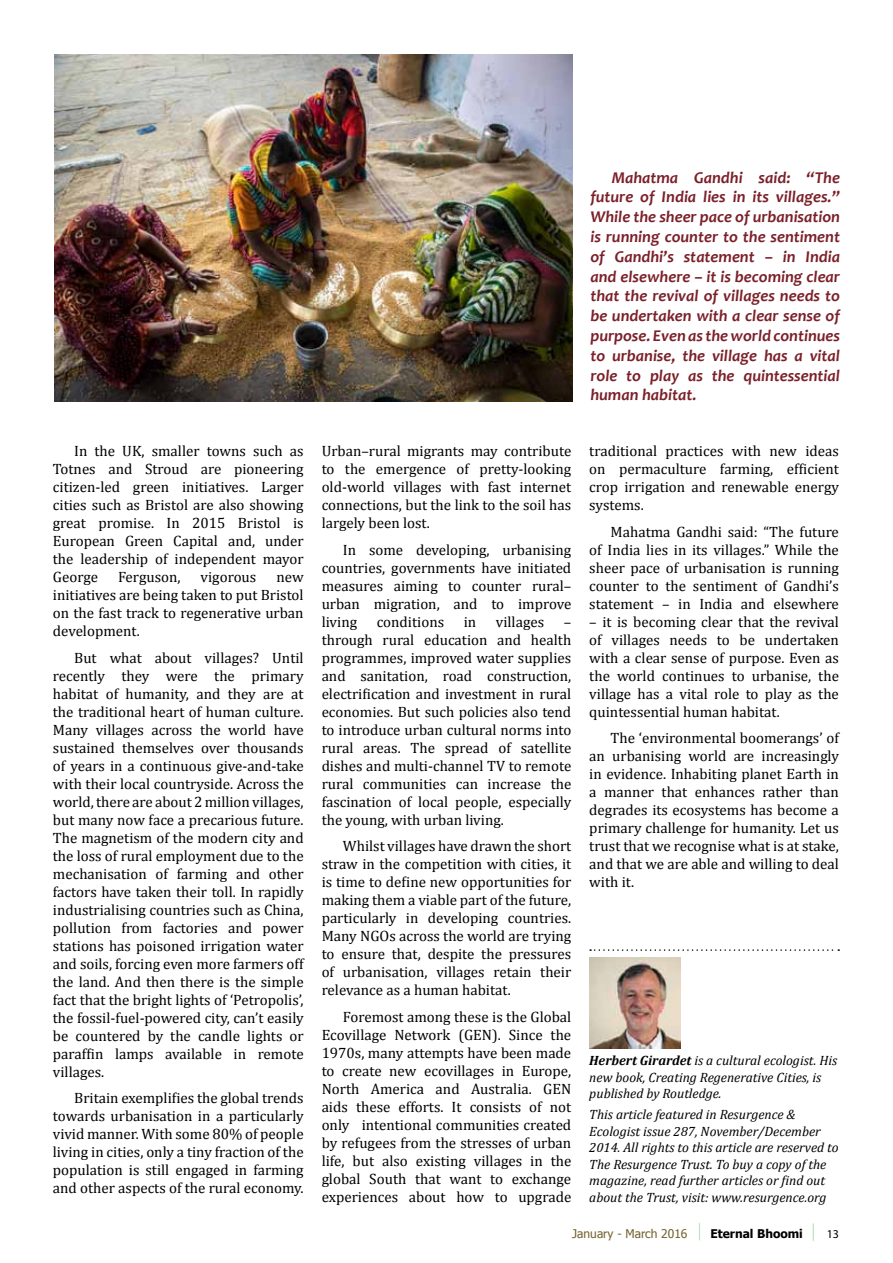
<style>
.page{position:relative;width:893px;height:1263px;background:#fff}
.page>*{position:absolute;margin:0;border:0;box-sizing:border-box;transform-origin:0 0}
.t1{font:italic 700 16.5px/19.8px "Candara";color:#7b2029;text-align:justify}
.t2{font:15px/18px "Cambria";color:#000;text-align:justify}
.t3{font:italic 13.5px/16.5px "Cambria";color:#000}
.t4{font:12px "Tahoma";color:#72622e}
.t5{font:700 12px "Tahoma";color:#000}
.t6{font:12px "Myriad Pro";color:#000}
.s1{font-weight:700}
</style>
<div class="page">
<div style="left:698px;top:1219px;width:5px;height:21px;background:#fff;opacity:.75"></div>
<hr style="left:812px;top:1220px;width:4px;height:21px;background:#fff;opacity:.75">
<img style="left:54px;top:54px;width:518px;height:348px">
<svg style="left:590px;top:949px;width:249px;height:2px"></svg>
<img style="left:589px;top:957px;width:92px;height:91px">
<p class="t1" style="left:590px;top:167px;width:251px;text-indent:21px">Mahatma Gandhi said: “The future of India lies in its villages.” While the sheer pace of urbanisation is running counter to the sentiment of Gandhi’s statement – in India and elsewhere – it is becoming clear that the revival of villages needs to be undertaken with a clear sense of purpose. Even as the world continues to urbanise, the village has a vital role to play as the quintessential human habitat.</p>
<p class="t2" style="left:53px;top:442px;width:252px;text-indent:21px">In the UK, smaller towns such as Totnes and Stroud are pioneering citizen-led green initiatives. Larger cities such as Bristol are also showing great promise. In 2015 Bristol is European Green Capital and, under the leadership of independent mayor George</p>
<p class="t2" style="left:118px;top:568px;width:64px">Ferguson,</p>
<p class="t2" style="left:201px;top:568px;width:57px">vigorous</p>
<p class="t2" style="left:53px;top:568px;width:252px;text-indent:223px">new initiatives are being taken to put Bristol on the fast track to regenerative urban development.</p>
<p class="t2" style="left:53px;top:648px;width:252px;text-indent:21px">But what about villages? Until recently they were the primary habitat of humanity, and they are at the traditional heart of human culture.<br>Many villages across the world have sustained themselves over thousands of years in a continuous give-and-take with their local countryside. Across the world, there are about 2 million villages, but many now face a precarious future.<br>The magnetism of the modern city and the loss of rural employment due to the mechanisation of farming and other factors have taken their toll. In rapidly industrialising countries such as China, pollution from factories and power stations has poisoned irrigation water and soils, forcing even more farmers off the land. And then there is the simple fact that the bright lights of ‘Petropolis’, the fossil-fuel-powered city, can’t easily be countered by the candle lights or paraffin lamps available in remote villages.</p>
<p class="t2" style="left:53px;top:1089px;width:252px;text-indent:21px">Britain exemplifies the global trends towards urbanisation in a particularly vivid manner. With some 80% of people living in cities, only a tiny fraction of the population is still engaged in farming and other aspects of the rural economy.</p>
<p class="t2" style="left:322px;top:442px;width:251px">Urban–rural migrants may contribute to the emergence of pretty-looking old-world villages with fast internet connections, but the link to the soil has largely been lost.</p>
<p class="t2" style="left:322px;top:540px;width:251px;text-indent:21px">In some developing, urbanising countries, governments have initiated measures aiming to counter rural– urban migration, and to improve living</p>
<p class="t2" style="left:377px;top:612px;width:69px">conditions</p>
<p class="t2" style="left:464px;top:612px;width:14px">in</p>
<p class="t2" style="left:496px;top:612px;width:50px">villages</p>
<p class="t2" style="left:322px;top:612px;width:251px;text-indent:242px">– through rural education and health programmes, improved water supplies and sanitation, road construction, electrification and investment in rural economies. But such policies also tend to introduce urban cultural norms into rural areas. The spread of satellite dishes and multi-channel TV to remote rural communities can increase the fascination of local people, especially the young, with urban living.</p>
<p class="t2" style="left:322px;top:837px;width:251px;text-indent:21px">Whilst villages have drawn the short straw in the competition with cities, it is time to define new opportunities for making them a viable part of the future, particularly in developing countries.<br>Many NGOs across the world are trying to ensure that, despite the pressures of urbanisation, villages retain their relevance as a human habitat.</p>
<p class="t2" style="left:322px;top:1007px;width:251px;text-indent:21px">Foremost among these is the Global Ecovillage Network (GEN). Since the 1970s, many attempts have been made to create new ecovillages in Europe, North America and Australia. GEN aids these efforts. It consists of not only intentional communities created by refugees from the stresses of urban life, but also existing villages in the global South that want to exchange experiences about how to upgrade</p>
<p class="t2" style="left:589px;top:442px;width:251px">traditional practices with new ideas on permaculture farming, efficient crop irrigation and renewable energy systems.</p>
<p class="t2" style="left:589px;top:522px;width:251px;text-indent:21px">Mahatma Gandhi said: “The future of India lies in its villages.” While the sheer pace of urbanisation is running counter to the sentiment of Gandhi’s statement – in India and elsewhere</p>
<p class="t2" style="left:589px;top:612px;width:251px">– it is becoming clear that the revival of villages needs to be undertaken with a clear sense of purpose. Even as the world continues to urbanise, the village has a vital role to play as the quintessential human habitat.</p>
<p class="t2" style="left:589px;top:729px;width:251px;text-indent:21px">The ‘environmental boomerangs’ of an urbanising world are increasingly in evidence. Inhabiting planet Earth in a manner that enhances rather than degrades its ecosystems has become a primary challenge for humanity. Let us trust that we recognise what is at stake, and that we are able and willing to deal with it.</p>
<p class="t3" style="left:589px;top:1052px;width:249px"><span class="s1">Herbert Girardet</span> is a cultural ecologist. His new book, Creating Regenerative Cities, is published by Routledge.</p>
<p class="t3" style="left:589px;top:1106px;width:251px">This article featured in Resurgence &amp; Ecologist issue 287, November/December 2014. All rights to this article are reserved to The Resurgence Trust. To buy a copy of the magazine, read further articles or find out about the Trust, visit: www.resurgence.org</p>
<p class="t4" style="left:572px;top:1225px;width:117px">January - March 2016</p>
<p class="t5" style="left:710px;top:1225px;width:94px">Eternal Bhoomi</p>
<p class="t6" style="left:827px;top:1226px;width:14px">13</p>
</div>
